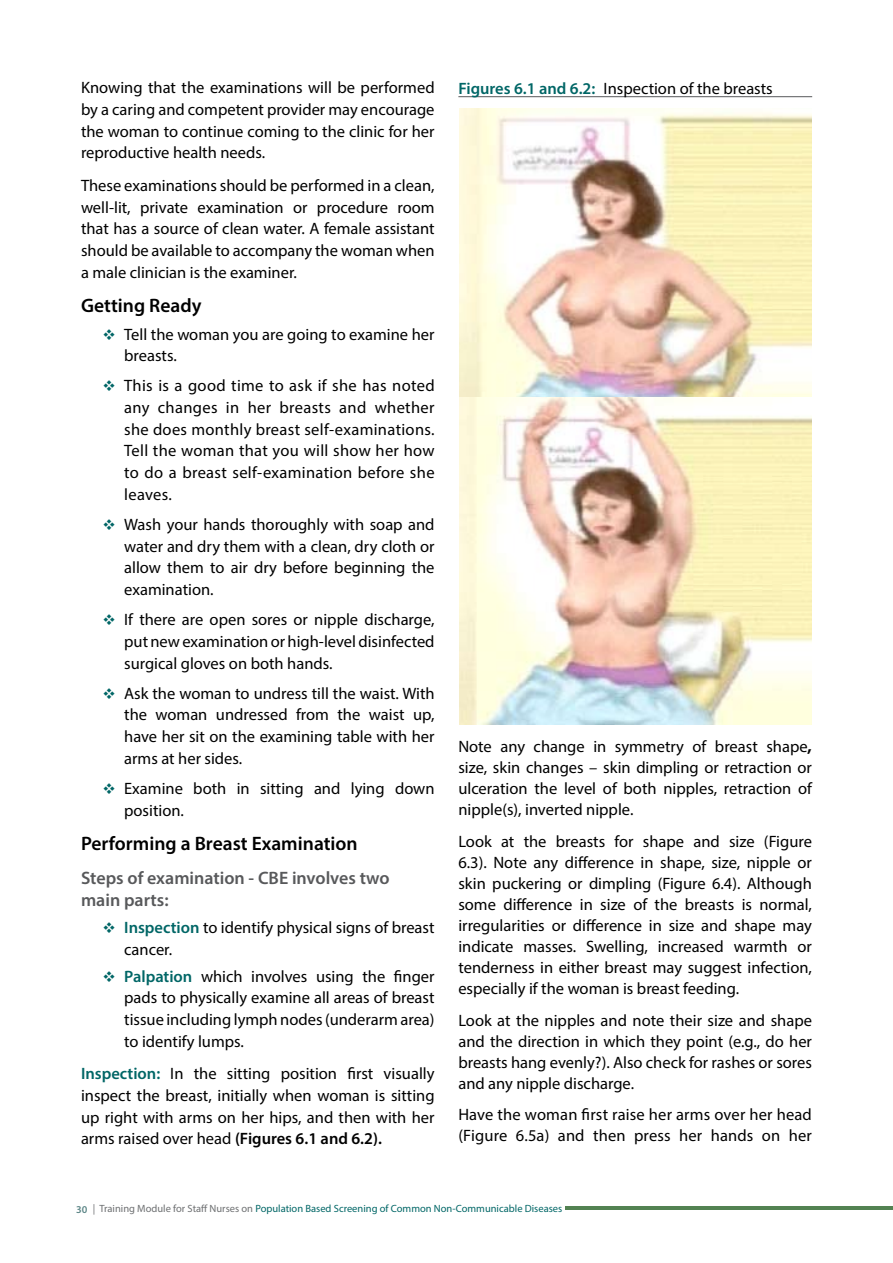
<style>
.page{position:relative;width:893px;height:1263px;background:#fff}
.page>*{position:absolute;margin:0;border:0;box-sizing:border-box;transform-origin:0 0}
.t1{font:600 19.5px "Myriad Pro";color:#000}
.t2{font:600 18px "Myriad Pro";color:#58595b}
.t3{font:16.5px/21.8px "Myriad Pro";color:#000;text-align:justify}
.t4{font:10.5px "Myriad Pro";color:#066}
.s1{font-weight:600;color:#066}
.s2{font-weight:600}
.s3{font-weight:700}
.s4{font-weight:600;color:#5b8586}
.s5{color:#6d6f71}
</style>
<div class="page">
<hr style="left:566px;top:1207px;width:327px;height:3px;background:#538252">
<img style="left:460px;top:108px;width:352px;height:617px">
<hr style="left:458px;top:96px;width:354px;height:1px;background:#58595b">
<p class="t3" style="left:81px;top:77px;width:355px">Knowing that the examinations will be performed by a caring and competent provider may encourage the woman to continue coming to the clinic for her reproductive health needs.</p>
<p class="t3" style="left:81px;top:174px;width:355px">These examinations should be performed in a clean, well-lit, private examination or procedure room that has a source of clean water. A female assistant should be available to accompany the woman when a male clinician is the examiner.</p>
<p class="t1" style="left:81px;top:293px;width:122px">Getting Ready</p>
<p class="t3" style="left:124px;top:323px;width:312px">Tell the woman you are going to examine her breasts.</p>
<p class="t3" style="left:124px;top:375px;width:312px">This is a good time to ask if she has noted any changes in her breasts and whether she does monthly breast self-examinations.<br>Tell the woman that you will show her how to do a breast self-examination before she leaves.</p>
<p class="t3" style="left:124px;top:513px;width:312px">Wash your hands thoroughly with soap and water and dry them with a clean, dry cloth or allow them to air dry before beginning the examination.</p>
<p class="t3" style="left:124px;top:609px;width:312px">If there are open sores or nipple discharge, put new examination or high-level disinfected surgical gloves on both hands.</p>
<p class="t3" style="left:124px;top:682px;width:312px">Ask the woman to undress till the waist. With the woman undressed from the waist up, have her sit on the examining table with her arms at her sides.</p>
<p class="t3" style="left:124px;top:777px;width:312px">Examine both in sitting and lying down position.</p>
<p class="t1" style="left:81px;top:831px;width:278px">Performing a Breast Examination</p>
<p class="t2" style="left:81px;top:866px;width:188px">Steps of examination - CBE</p>
<p class="t2" style="left:292px;top:866px;width:99px">involves two</p>
<p class="t2" style="left:81px;top:888px;width:89px">main parts:</p>
<p class="t3" style="left:124px;top:916px;width:312px"><span class="s1">Inspection</span> to identify physical signs of breast cancer.</p>
<p class="t3" style="left:124px;top:965px;width:312px"><span class="s1">Palpation</span> which involves using the finger pads to physically examine all areas of breast tissue including lymph nodes (underarm area) to identify lumps.</p>
<p class="t3" style="left:81px;top:1062px;width:355px"><span class="s1">Inspection:</span> In the sitting position first visually inspect the breast, initially when woman is sitting up right with arms on her hips, and then with her arms raised over head <span class="s2">(Figures 6.1 and 6.2).</span></p>
<p class="t3" style="left:458px;top:77px;width:316px"><span class="s1">Figures 6.1 and 6.2:</span> Inspection of the breasts</p>
<p class="t3" style="left:458px;top:736px;width:355px;line-height:21px">Note any change in symmetry of breast shape<span class="s3">, </span>size, skin changes – skin dimpling or retraction or ulceration the level of both nipples, retraction of nipple(s), inverted nipple.</p>
<p class="t3" style="left:458px;top:830px;width:355px;line-height:21px">Look at the breasts for shape and size (Figure 6.3). Note any difference in shape, size, nipple or skin puckering or dimpling (Figure 6.4). Although some difference in size of the breasts is normal, irregularities or difference in size and shape may indicate masses. Swelling, increased warmth or tenderness in either breast may suggest infection, especially if the woman is breast feeding.</p>
<p class="t3" style="left:458px;top:1009px;width:355px;line-height:21px">Look at the nipples and note their size and shape and the direction in which they point (e.g., do her breasts hang evenly?). Also check for rashes or sores and any nipple discharge.</p>
<p class="t3" style="left:458px;top:1104px;width:355px;line-height:21px">Have the woman first raise her arms over her head (Figure 6.5a) and then press her hands on her</p>
<p class="t4" style="left:76px;top:1202px;width:488px"><span class="s4">30</span> <span class="s5">| Training Module for Staff Nurses on</span> Population Based Screening of Common Non-Communicable Diseases</p>
</div>
